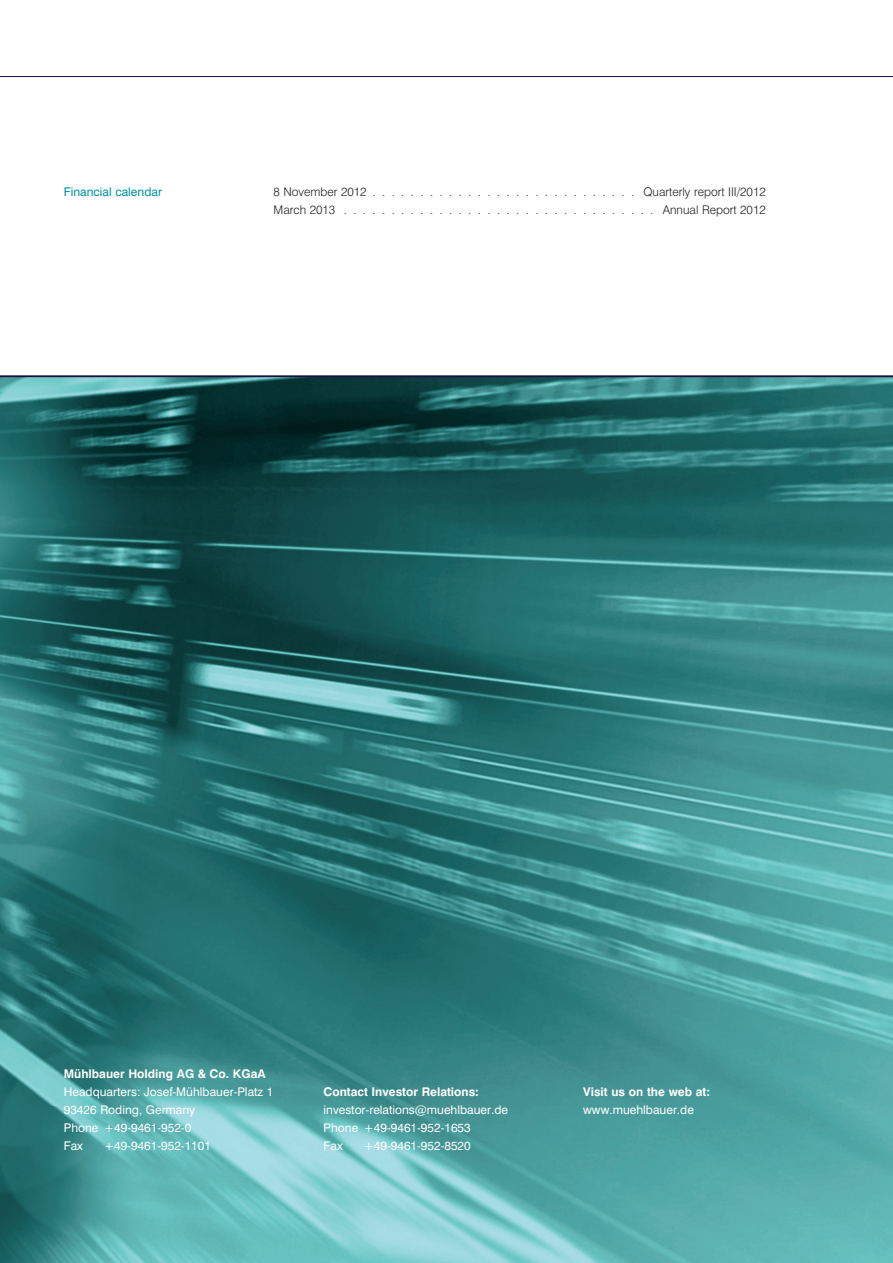
<style>
.page{position:relative;width:893px;height:1263px;background:#fff}
.page>*{position:absolute;margin:0;border:0;box-sizing:border-box;transform-origin:0 0}
.t1{font:12px/18px "Swiss 721 BT";color:#fff}
.t2{font:300 12px/18px "Swiss 721 BT";color:#231f20}
.t3{font:700 12px "Swiss 721 BT";color:#fff}
.t4{font:12px "Swiss 721 BT";color:#00929e}
</style>
<div class="page">
<img style="left:0;top:377px;width:893px;height:886px">
<hr style="left:0;top:76px;width:893px;height:1px;background:#161043">
<hr style="left:0;top:376px;width:893px;height:1px;background:#161043">
<p class="t4" style="left:64px;top:185px;width:100px">Financial calendar</p>
<p class="t2" style="left:274px;top:183px;width:494px">8 November 2012 . . . . . . . . . . . . . . . . . . . . . . . . . . . . Quarterly report III/2012<br>March 2013 . . . . . . . . . . . . . . . . . . . . . . . . . . . . . . . . . Annual Report 2012</p>
<p class="t3" style="left:64px;top:1067px;width:203px">Mühlbauer Holding AG &amp; Co. KGaA</p>
<p class="t1" style="left:64px;top:1083px;width:211px">Headquarters: Josef-Mühlbauer-Platz 1<br>93426 Roding, Germany<br>Phone +49-9461-952-0<br>Fax</p>
<p class="t1" style="left:104px;top:1137px;width:108px">+49-9461-952-1101</p>
<p class="t3" style="left:323px;top:1085px;width:157px">Contact Investor Relations:</p>
<p class="t1" style="left:323px;top:1101px;width:186px">investor-relations@muehlbauer.de<br>Phone +49-9461-952-1653<br>Fax</p>
<p class="t1" style="left:364px;top:1137px;width:108px">+49-9461-952-8520</p>
<p class="t3" style="left:583px;top:1085px;width:128px">Visit us on the web at:</p>
<p class="t1" style="left:583px;top:1101px;width:112px">www.muehlbauer.de</p>
</div>
